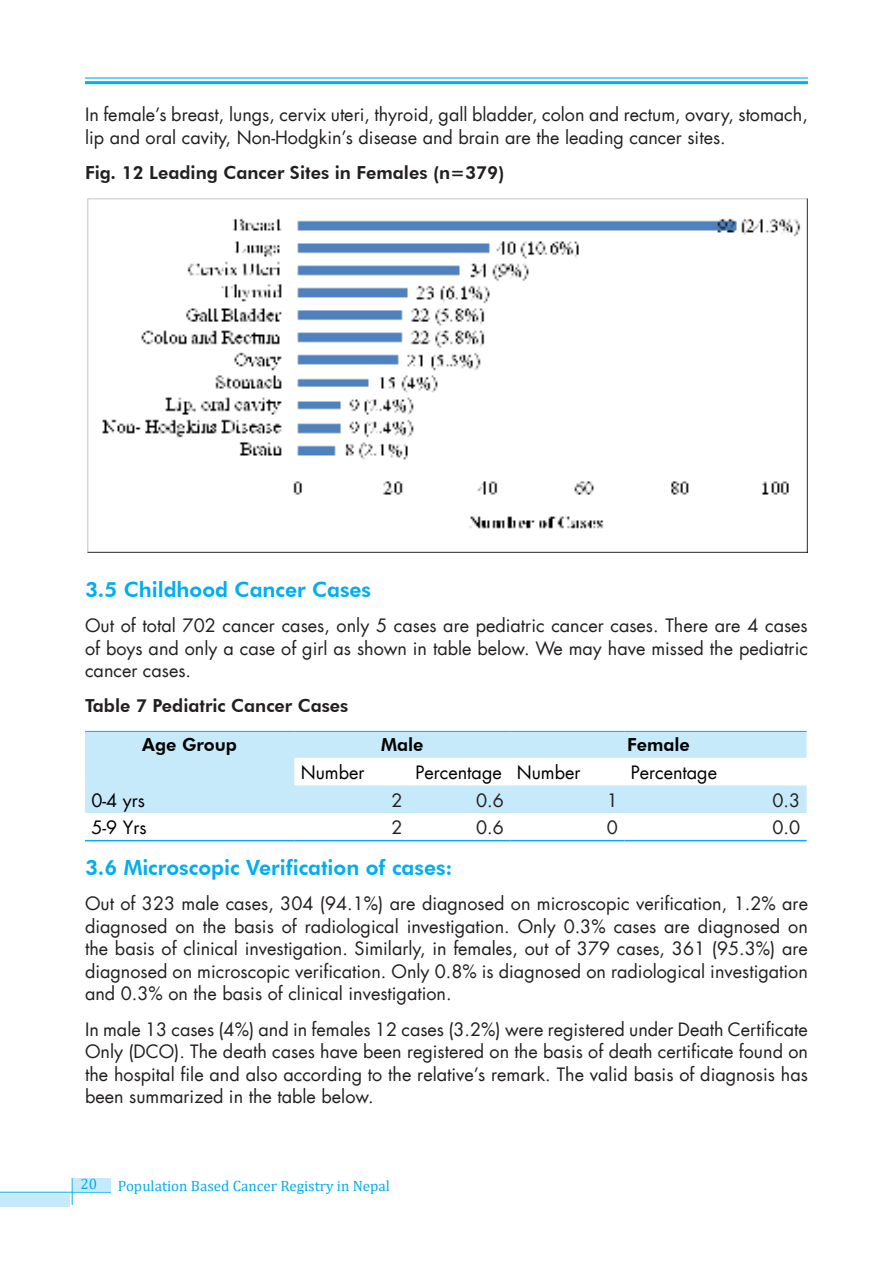
<style>
.page{position:relative;width:893px;height:1263px;background:#fff}
.page>*{position:absolute;margin:0;border:0;box-sizing:border-box;transform-origin:0 0}
.t1{font:800 21px "Futura BT";color:#00aeef}
.t2{font:18px/22.5px "Futura LT";color:#231f20;text-align:justify}
.t3{font:800 18px "Futura BT";color:#231f20}
.t4{font:18px "Futura LT";color:#000}
.t5{font:800 18px "Futura BT";color:#000}
.t6{font:15px "Cambria";color:#00aeef}
</style>
<div class="page">
<hr style="left:85px;top:81px;width:723px;height:3px;background:#00aeef">
<hr style="left:85px;top:77px;width:723px;height:2px;background:#00aeef">
<hr style="left:0;top:1192px;width:111px;height:1px;background:#00aeef">
<svg style="left:72px;top:1178px;width:1px;height:27px"></svg>
<div style="left:0;top:1193px;width:70px;height:13px;background:#c7eafb"></div>
<div style="left:74px;top:1178px;width:37px;height:13px;background:#c7eafb"></div>
<svg style="left:85px;top:732px;width:722px;height:81px;fill:#c7eafb"></svg>
<hr style="left:85px;top:731px;width:209px;height:1px;background:#00aeef">
<hr style="left:294px;top:731px;width:115px;height:1px;background:#00aeef">
<hr style="left:409px;top:731px;width:101px;height:1px;background:#00aeef">
<hr style="left:510px;top:731px;width:114px;height:1px;background:#00aeef">
<hr style="left:624px;top:731px;width:183px;height:1px;background:#00aeef">
<hr style="left:85px;top:840px;width:209px;height:1px;background:#00aeef">
<hr style="left:294px;top:840px;width:115px;height:1px;background:#00aeef">
<hr style="left:409px;top:840px;width:101px;height:1px;background:#00aeef">
<hr style="left:510px;top:840px;width:114px;height:1px;background:#00aeef">
<hr style="left:624px;top:840px;width:183px;height:1px;background:#00aeef">
<img style="left:87px;top:198px;width:721px;height:355px">
<p class="t2" style="left:85px;top:105px;width:724px">In female’s breast, lungs, cervix uteri, thyroid, gall bladder, colon and rectum, ovary, stomach, lip and oral cavity, Non-Hodgkin’s disease and brain are the leading cancer sites.</p>
<p class="t3" style="left:85px;top:165px;width:421px">Fig. 12 Leading Cancer Sites in Females (n=379)</p>
<p class="t1" style="left:85px;top:581px;width:288px">3.5 Childhood Cancer Cases</p>
<p class="t2" style="left:85px;top:616px;width:724px">Out of total 702 cancer cases, only 5 cases are pediatric cancer cases. There are 4 cases of boys and only a case of girl as shown in table below. We may have missed the pediatric cancer cases.</p>
<p class="t3" style="left:85px;top:698px;width:265px">Table 7 Pediatric Cancer Cases</p>
<p class="t5" style="left:142px;top:738px;width:96px">Age Group</p>
<p class="t5" style="left:381px;top:738px;width:44px">Male</p>
<p class="t5" style="left:627px;top:738px;width:64px">Female</p>
<p class="t4" style="left:301px;top:764px;width:65px">Number</p>
<p class="t4" style="left:415px;top:764px;width:167px">Percentage Number</p>
<p class="t4" style="left:631px;top:764px;width:88px">Percentage</p>
<p class="t4" style="left:91px;top:791px;width:55px">0-4 yrs</p>
<p class="t2" style="left:392px;top:790px;width:13px">2</p>
<p class="t2" style="left:476px;top:790px;width:29px">0.6</p>
<p class="t2" style="left:607px;top:790px;width:13px">1</p>
<p class="t2" style="left:772px;top:790px;width:29px">0.3</p>
<p class="t4" style="left:91px;top:819px;width:57px">5-9 Yrs</p>
<p class="t2" style="left:392px;top:818px;width:13px">2</p>
<p class="t2" style="left:476px;top:818px;width:29px">0.6</p>
<p class="t2" style="left:607px;top:818px;width:13px">0</p>
<p class="t2" style="left:772px;top:818px;width:29px">0.0</p>
<p class="t1" style="left:85px;top:859px;width:369px">3.6 Microscopic Verification of cases:</p>
<p class="t2" style="left:85px;top:894px;width:724px">Out of 323 male cases, 304 (94.1%) are diagnosed on microscopic verification, 1.2% are diagnosed on the basis of radiological investigation. Only 0.3% cases are diagnosed on the basis of clinical investigation. Similarly, in females, out of 379 cases, 361 (95.3%) are diagnosed on microscopic verification. Only 0.8% is diagnosed on radiological investigation and 0.3% on the basis of clinical investigation.</p>
<p class="t2" style="left:85px;top:1019px;width:724px">In male 13 cases (4%) and in females 12 cases (3.2%) were registered under Death Certificate Only (DCO). The death cases have been registered on the basis of death certificate found on the hospital file and also according to the relative’s remark. The valid basis of diagnosis has been summarized in the table below.</p>
<p class="t6" style="left:80px;top:1179px;width:18px">20</p>
<p class="t6" style="left:118px;top:1180px;width:274px">Population Based Cancer Registry in Nepal</p>
</div>
